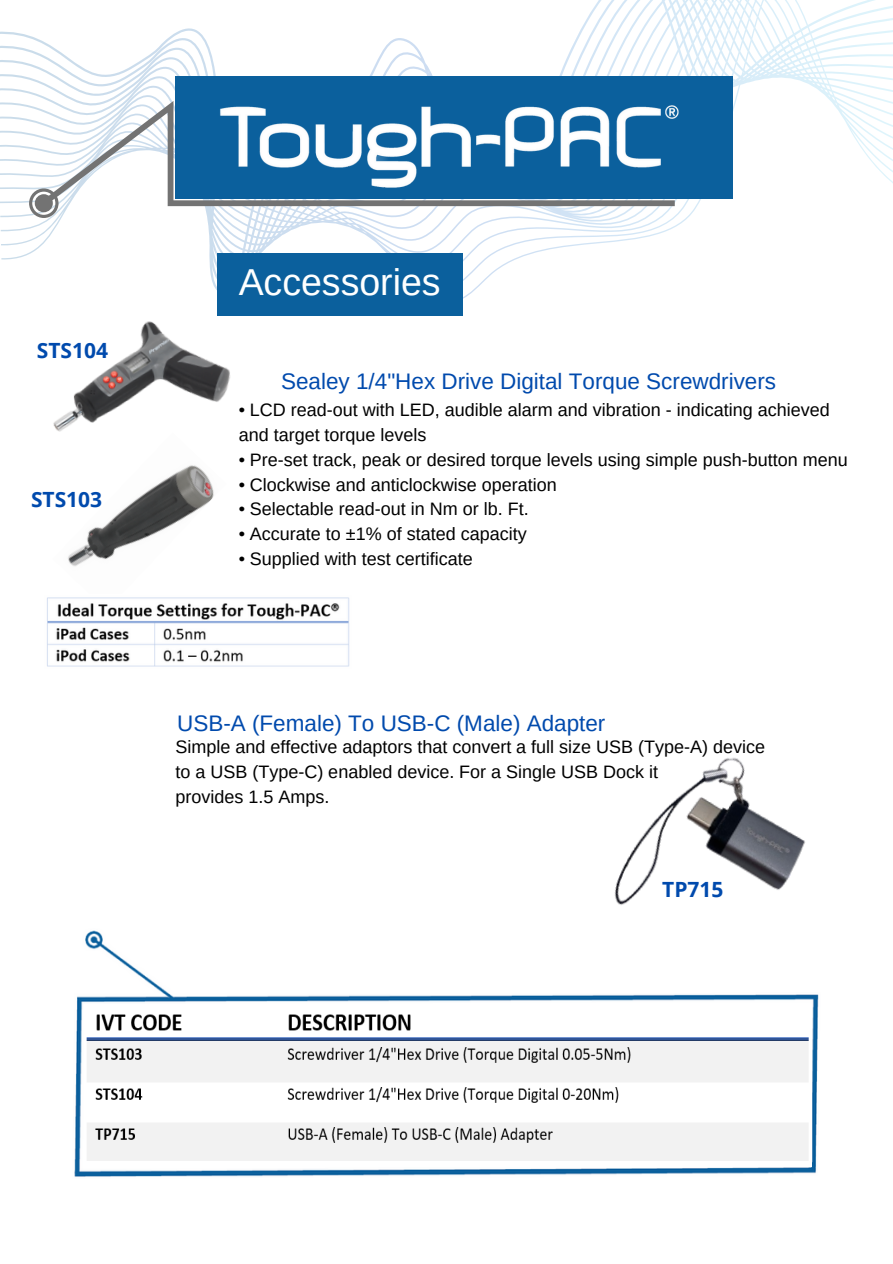
<style>
.page{position:relative;width:893px;height:1264px;background:#fff}
.page>*{position:absolute;margin:0;border:0;box-sizing:border-box;transform-origin:0 0}
.t1{font:37.5px "Arimo";color:#feffff}
.t2{font:22.5px "Arimo";color:#004aad}
.t3{font:700 21px "Open Sans";color:#004aad}
.t4{font:18px/24.8px "Arimo";color:#000}
</style>
<div class="page">
<svg style="left:0;top:0;width:892px;height:315px"></svg>
<div style="left:217px;top:252px;width:245px;height:64px;background:#0b609d"></div>
<img style="left:175px;top:55px;width:548px;height:182px">
<img style="left:16px;top:309px;width:214px;height:123px">
<img style="left:68px;top:465px;width:146px;height:102px">
<img style="left:614px;top:758px;width:191px;height:147px">
<svg style="left:29px;top:188px;width:30px;height:30px"></svg>
<svg style="left:42px;top:101px;width:632px;height:105px;fill:#0b609d"></svg>
<img style="left:47px;top:597px;width:303px;height:70px">
<img style="left:74px;top:930px;width:745px;height:247px">
<img style="left:85px;top:1004px;width:726px;height:162px">
<p class="t3" style="left:37px;top:336px;width:73px">STS104</p>
<p class="t3" style="left:31px;top:484px;width:73px">STS103</p>
<h1 class="t1" style="left:239px;top:261px;width:203px">Accessories</h1>
<p class="t2" style="left:281px;top:369px;width:496px">Sealey 1/4"Hex Drive Digital Torque Screwdrivers</p>
<p class="t4" style="left:239px;top:397px;width:592px">• LCD read-out with LED, audible alarm and vibration - indicating achieved and target torque levels</p>
<p class="t4" style="left:239px;top:447px;width:610px">• Pre-set track, peak or desired torque levels using simple push-button menu</p>
<p class="t4" style="left:239px;top:472px;width:320px">• Clockwise and anticlockwise operation</p>
<p class="t4" style="left:239px;top:496px;width:291px">• Selectable read-out in Nm or lb. Ft.</p>
<p class="t4" style="left:239px;top:521px;width:289px">• Accurate to ±1% of stated capacity</p>
<p class="t4" style="left:239px;top:546px;width:236px">• Supplied with test certificate</p>
<p class="t2" style="left:177px;top:711px;width:429px">USB-A (Female) To USB-C (Male) Adapter</p>
<p class="t4" style="left:175px;top:734px;width:591px">Simple and effective adaptors that convert a full size USB (Type-A) device to a USB (Type-C) enabled device. For a Single USB Dock it<br>provides 1.5 Amps.</p>
<p class="t3" style="left:662px;top:874px;width:63px">TP715</p>
</div>
